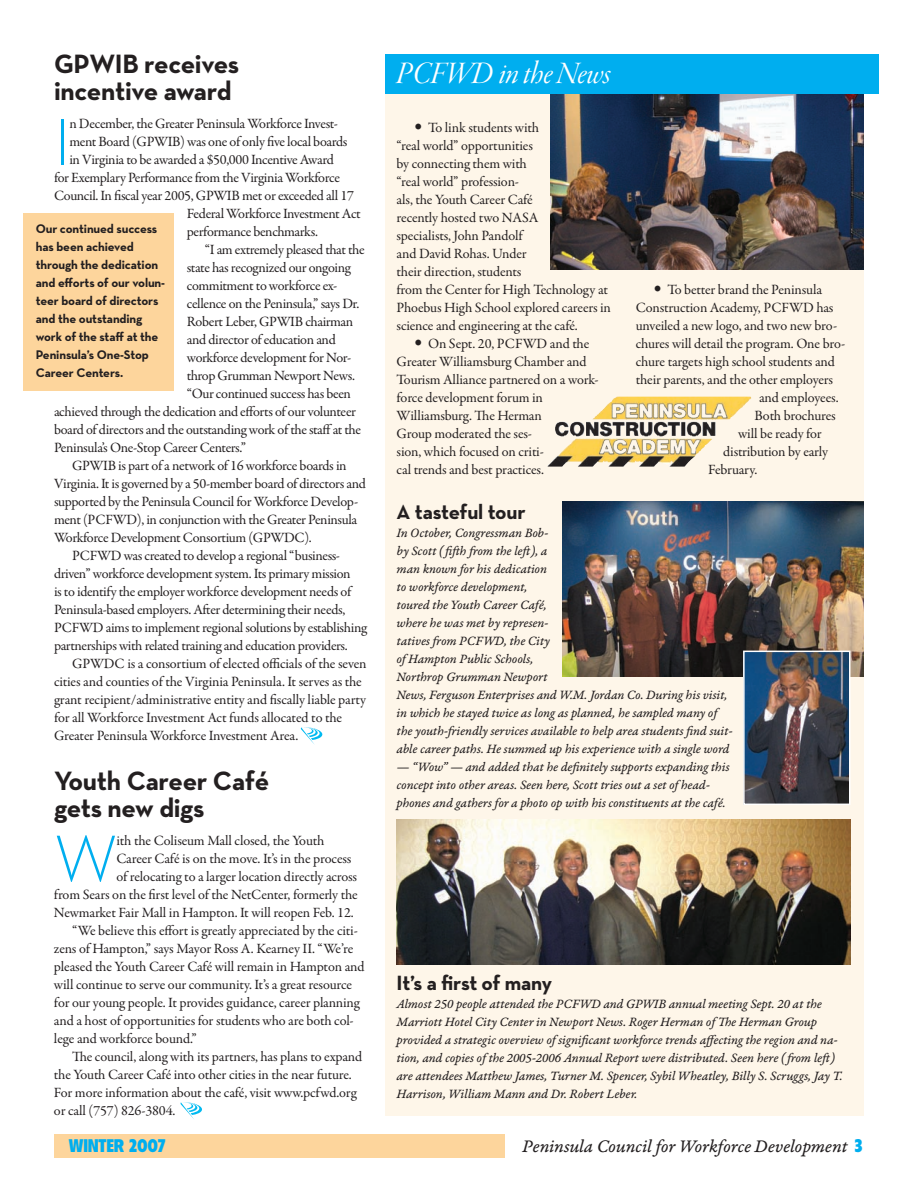
<style>
.page{position:relative;width:918px;height:1188px;background:#fff}
.page>*{position:absolute;margin:0;border:0;box-sizing:border-box;transform-origin:0 0}
.t1{font:300 67.2px "Neutra Text";color:#00aeef}
.t2{font:33px "Garamond Premr Pro It Disp";letter-spacing:-.005em;color:#fff}
.t3{font:700 27px/27px "Neutra Text";letter-spacing:-.01em;color:#231f20}
.t4{font:700 21px "Neutra Text";letter-spacing:-.01em;color:#231f20}
.t5{font:18.75px "Garamond Premr Pro It Capt";letter-spacing:-.01em;color:#231f20}
.t6{font:900 condensed 18px "Flyer";letter-spacing:-.01em;color:#00aeef}
.t7{font:14.25px/18px "Garamond Premr Pro";letter-spacing:-.02em;color:#231f20}
.t8{font:13.5px/18px "Garamond Premr Pro It Capt";letter-spacing:-.01em;color:#231f20}
.t9{font:700 12.75px/18px "Neutra Text";letter-spacing:-.01em;color:#231f20}
.s1{font-size:18px}
.s2{font-family:"Flyer";font-weight:900;font-stretch:condensed;font-size:18px;color:#00aeef}
</style>
<div class="page">
<div style="left:385px;top:79px;width:479px;height:1037px;background:#fef6e9"></div>
<img style="left:562px;top:501px;width:302px;height:175px">
<img style="left:746px;top:654px;width:101px;height:148px">
<div style="left:743px;top:651px;width:107px;height:154px;border:2px solid #fff"></div>
<img style="left:551px;top:93px;width:313px;height:177px">
<div style="left:54px;top:1134px;width:451px;height:24px;background:#fdd59c"></div>
<div style="left:385px;top:54px;width:494px;height:39px;background:#00aeef"></div>
<img style="left:593px;top:397px;width:158px;height:23px">
<img style="left:397px;top:819px;width:453px;height:145px">
<svg style="left:301px;top:727px;width:21px;height:17px"></svg>
<svg style="left:180px;top:1102px;width:22px;height:17px"></svg>
<div style="left:23px;top:213px;width:150px;height:177px;background:#fdd59c"></div>
<h3 class="t3" style="left:54px;top:53px;width:187px">GPWIB receives incentive award</h3>
<h1 class="t1" style="left:54px;top:116px;width:19px">I</h1>
<p class="t7" style="left:69px;top:116px;width:270px">n December, the Greater Peninsula Workforce Invest-</p>
<p class="t7" style="left:69px;top:134px;width:280px">ment Board (GPWIB) was one of only five local boards</p>
<p class="t7" style="left:69px;top:152px;width:266px">in Virginia to be awarded a $50,000 Incentive Award</p>
<p class="t7" style="left:54px;top:170px;width:288px">for Exemplary Performance from the Virginia Workforce</p>
<p class="t7" style="left:54px;top:188px;width:301px">Council. In fiscal year 2005, GPWIB met or exceeded all 17</p>
<p class="t7" style="left:187px;top:206px;width:176px">Federal Workforce Investment Act</p>
<p class="t7" style="left:187px;top:224px;width:133px">performance benchmarks.</p>
<p class="t7" style="left:205px;top:242px;width:161px">“I am extremely pleased that the</p>
<p class="t7" style="left:187px;top:260px;width:165px">state has recognized our ongoing</p>
<p class="t7" style="left:187px;top:278px;width:152px">commitment to workforce ex-</p>
<p class="t7" style="left:187px;top:296px;width:174px">cellence on the Peninsula,” says Dr.</p>
<p class="t7" style="left:187px;top:314px;width:168px">Robert Leber, GPWIB chairman</p>
<p class="t7" style="left:187px;top:332px;width:150px">and director of education and</p>
<p class="t7" style="left:187px;top:350px;width:166px">workforce development for Nor-</p>
<p class="t7" style="left:187px;top:368px;width:170px">throp Grumman Newport News.</p>
<p class="t7" style="left:187px;top:386px;width:166px">“Our continued success has been</p>
<p class="t7" style="left:54px;top:404px;width:303px">achieved through the dedication and efforts of our volunteer</p>
<p class="t7" style="left:54px;top:422px;width:309px">board of directors and the outstanding work of the staff at the</p>
<p class="t7" style="left:54px;top:440px;width:194px">Peninsula’s One-Stop Career Centers.”</p>
<p class="t7" style="left:72px;top:458px;width:276px">GPWIB is part of a network of 16 workforce boards in</p>
<p class="t7" style="left:54px;top:476px;width:313px">Virginia. It is governed by a 50-member board of directors and</p>
<p class="t7" style="left:54px;top:494px;width:306px">supported by the Peninsula Council for Workforce Develop-</p>
<p class="t7" style="left:54px;top:512px;width:305px">ment (PCFWD), in conjunction with the Greater Peninsula</p>
<p class="t7" style="left:54px;top:530px;width:259px">Workforce Development Consortium (GPWDC).</p>
<p class="t7" style="left:72px;top:548px;width:270px">PCFWD was created to develop a regional “business-</p>
<p class="t7" style="left:54px;top:566px;width:298px">driven” workforce development system. Its primary mission</p>
<p class="t7" style="left:54px;top:584px;width:299px">is to identify the employer workforce development needs of</p>
<p class="t7" style="left:54px;top:602px;width:293px">Peninsula-based employers. After determining their needs,</p>
<p class="t7" style="left:54px;top:620px;width:314px">PCFWD aims to implement regional solutions by establishing</p>
<p class="t7" style="left:54px;top:638px;width:295px">partnerships with related training and education providers.</p>
<p class="t7" style="left:72px;top:656px;width:296px">GPWDC is a consortium of elected officials of the seven</p>
<p class="t7" style="left:54px;top:674px;width:309px">cities and counties of the Virginia Peninsula. It serves as the</p>
<p class="t7" style="left:54px;top:692px;width:314px">grant recipient/administrative entity and fiscally liable party</p>
<p class="t7" style="left:54px;top:710px;width:290px">for all Workforce Investment Act funds allocated to the</p>
<p class="t7" style="left:54px;top:728px;width:246px">Greater Peninsula Workforce Investment Area.</p>
<h3 class="t3" style="left:54px;top:770px;width:217px">Youth Career Café gets new digs</h3>
<h1 class="t1" style="left:54px;top:833px;width:65px">W</h1>
<p class="t7" style="left:116px;top:833px;width:209px">ith the Coliseum Mall closed, the Youth</p>
<p class="t9" style="left:36px;top:221px;width:131px">Our continued success has been achieved through the dedication and efforts of our volun&shy;teer board of directors and the outstanding work of the staff at the<br>Peninsula’s One-Stop<br>Career Centers.</p>
<p class="t7" style="left:116px;top:851px;width:236px">Career Café is on the move. It’s in the process</p>
<p class="t7" style="left:116px;top:869px;width:242px">of relocating to a larger location directly across</p>
<p class="t7" style="left:54px;top:887px;width:305px">from Sears on the first level of the NetCenter, formerly the</p>
<p class="t7" style="left:54px;top:905px;width:301px">Newmarket Fair Mall in Hampton. It will reopen Feb. 12.</p>
<p class="t7" style="left:72px;top:923px;width:287px">“We believe this effort is greatly appreciated by the citi-</p>
<p class="t7" style="left:54px;top:941px;width:301px">zens of Hampton,” says Mayor Ross A. Kearney II. “We’re</p>
<p class="t7" style="left:54px;top:959px;width:312px">pleased the Youth Career Café will remain in Hampton and</p>
<p class="t7" style="left:54px;top:977px;width:300px">will continue to serve our community. It’s a great resource</p>
<p class="t7" style="left:54px;top:995px;width:307px">for our young people. It provides guidance, career planning</p>
<p class="t7" style="left:54px;top:1013px;width:301px">and a host of opportunities for students who are both col-</p>
<p class="t7" style="left:54px;top:1031px;width:144px">lege and workforce bound.”</p>
<p class="t7" style="left:72px;top:1049px;width:292px">The council, along with its partners, has plans to expand</p>
<p class="t7" style="left:54px;top:1067px;width:299px">the Youth Career Café into other cities in the near future.</p>
<p class="t7" style="left:54px;top:1085px;width:304px">For more information about the café, visit www.pcfwd.org</p>
<p class="t7" style="left:54px;top:1103px;width:123px">or call (757) 826-3804.</p>
<h2 class="t2" style="left:397px;top:52px;width:216px">PCFWD in the News</h2>
<p class="t7" style="left:397px;top:119px;width:216px;text-indent:18px"><span class="s1">•</span> To link students with<br>“real world” opportunities<br>by connecting them with<br>“real world” profession-<br>als, the Youth Career Café<br>recently hosted two NASA<br>specialists, John Pandolf<br>and David Rohas. Under<br>their direction, students<br>from the Center for High Technology at<br>Phoebus High School explored careers in science and engineering at the café.</p>
<p class="t7" style="left:397px;top:335px;width:204px;text-indent:18px"><span class="s1">•</span> On Sept. 20, PCFWD and the<br>Greater Williamsburg Chamber and<br>Tourism Alliance partnered on a work&shy;force development forum in<br>Williamsburg. The Herman<br>Group moderated the ses-<br>sion, which focused on criti-<br>cal trends and best practices.</p>
<p class="t7" style="left:654px;top:281px;width:170px"><span class="s1">•</span> To better brand the Peninsula</p>
<p class="t7" style="left:636px;top:299px;width:199px">Construction Academy, PCFWD has</p>
<p class="t7" style="left:636px;top:317px;width:203px">unveiled a new logo, and two new bro-</p>
<p class="t7" style="left:636px;top:335px;width:211px">chures will detail the program. One bro-</p>
<p class="t7" style="left:636px;top:353px;width:201px">chure targets high school students and</p>
<p class="t7" style="left:636px;top:371px;width:199px">their parents, and the other employers</p>
<p class="t7" style="left:759px;top:389px;width:81px">and employees.</p>
<p class="t7" style="left:755px;top:407px;width:83px">Both brochures</p>
<p class="t7" style="left:738px;top:425px;width:85px">will be ready for</p>
<p class="t7" style="left:723px;top:443px;width:106px">distribution by early</p>
<p class="t7" style="left:708px;top:461px;width:51px">February.</p>
<h3 class="t4" style="left:397px;top:504px;width:131px">A tasteful tour</h3>
<p class="t8" style="left:397px;top:525px;width:338px">In October, Congressman Bob-<br>by Scott (fifth from the left), a<br>man known for his dedication<br>to workforce development,<br>toured the Youth Career Café,<br>where he was met by represen-<br>tatives from PCFWD, the City<br>of Hampton Public Schools,<br>Northrop Grumman Newport<br>News, Ferguson Enterprises and W.M. Jordan Co. During his visit, in which he stayed twice as long as planned, he sampled many of the youth-friendly services available to help area students find suit&shy;able career paths. He summed up his experience with a single word</p>
<p class="t8" style="left:397px;top:759px;width:334px">— “Wow” — and added that he definitely supports expanding this concept into other areas. Seen here, Scott tries out a set of head&shy;phones and gathers for a photo op with his constituents at the café.</p>
<h3 class="t4" style="left:397px;top:975px;width:157px">It’s a first of many</h3>
<p class="t8" style="left:397px;top:996px;width:448px">Almost 250 people attended the PCFWD and GPWIB annual meeting Sept. 20 at the Marriott Hotel City Center in Newport News. Roger Herman of The Herman Group provided a strategic overview of significant workforce trends affecting the region and na&shy;tion, and copies of the 2005-2006 Annual Report were distributed. Seen here (from left) are attendees Matthew James, Turner M. Spencer, Sybil Wheatley, Billy S. Scruggs, Jay T.<br>Harrison, William Mann and Dr. Robert Leber.</p>
<p class="t6" style="left:69px;top:1139px;width:98px">WINTER 2007</p>
<h3 class="t5" style="left:522px;top:1139px;width:342px">Peninsula Council for Workforce Development <span class="s2">3</span></h3>
</div>
